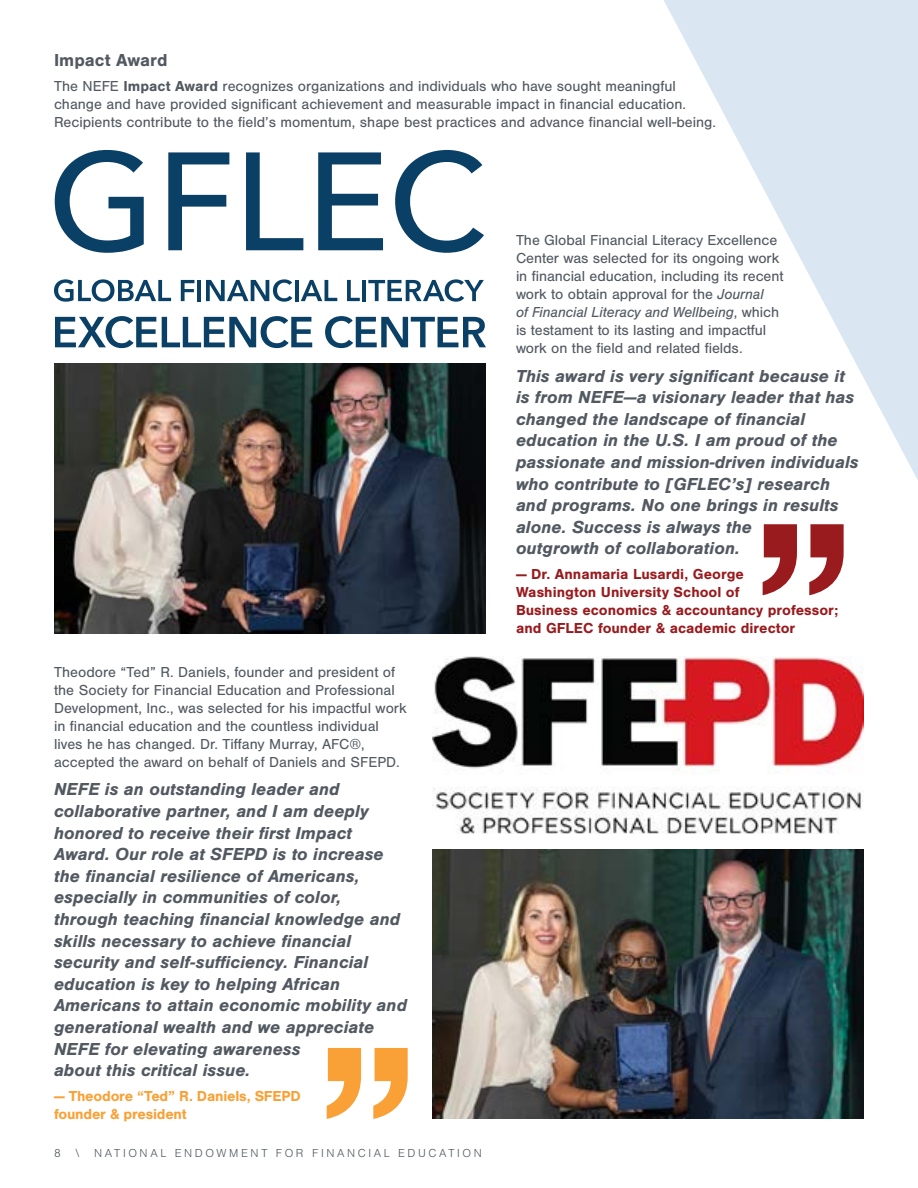
<style>
.page{position:relative;width:918px;height:1188px;background:#fff}
.page>*{position:absolute;margin:0;border:0;box-sizing:border-box;transform-origin:0 0}
.t1{font:italic 700 18px/21.6px "Nimbus San";color:#525961}
.t2{font:700 18px "Nimbus San";color:#525961}
.t3{font:15px/18px "Nimbus San";color:#525961}
.t4{font:700 15px/18px "Nimbus San";color:#991b1e}
.t5{font:700 15px/18px "Nimbus San";letter-spacing:-.015em;color:#f9a136}
.t6{font:300 12px "Nimbus San";letter-spacing:.22em;color:#525961}
.s1{font-weight:700}
.s2{font-style:italic}
</style>
<div class="page">
<svg style="left:664px;top:0;width:254px;height:480px"></svg>
<svg style="left:763px;top:524px;width:81px;height:71px"></svg>
<svg style="left:327px;top:1048px;width:81px;height:71px"></svg>
<img style="left:54px;top:363px;width:432px;height:270px">
<img style="left:432px;top:849px;width:432px;height:270px">
<img style="left:432px;top:656px;width:432px;height:178px">
<svg style="left:55px;top:150px;width:89px;height:103px"></svg>
<svg style="left:168px;top:152px;width:61px;height:98px"></svg>
<svg style="left:246px;top:152px;width:57px;height:98px"></svg>
<svg style="left:318px;top:152px;width:65px;height:98px"></svg>
<svg style="left:395px;top:150px;width:89px;height:103px"></svg>
<svg style="left:54px;top:279px;width:117px;height:23px"></svg>
<svg style="left:181px;top:280px;width:13px;height:21px"></svg>
<hr style="left:198px;top:280px;width:3px;height:21px;background:#0a4066">
<svg style="left:206px;top:279px;width:86px;height:23px"></svg>
<hr style="left:295px;top:280px;width:4px;height:21px;background:#0a4066">
<svg style="left:301px;top:280px;width:36px;height:21px"></svg>
<svg style="left:347px;top:280px;width:13px;height:21px"></svg>
<hr style="left:362px;top:280px;width:4px;height:21px;background:#0a4066">
<svg style="left:368px;top:279px;width:116px;height:23px"></svg>
<svg style="left:55px;top:316px;width:257px;height:32px"></svg>
<svg style="left:325px;top:316px;width:161px;height:32px"></svg>
<p class="t2" style="left:54px;top:50px;width:115px">Impact Award</p>
<p class="t3" style="left:54px;top:77px;width:664px">The NEFE <span class="s1">Impact Award</span> recognizes organizations and individuals who have sought meaningful change and have provided significant achievement and measurable impact in financial education.<br>Recipients contribute to the field’s momentum, shape best practices and advance financial well-being.</p>
<p class="t3" style="left:54px;top:663px;width:354px">Theodore “Ted” R. Daniels, founder and president of the Society for Financial Education and Professional Development, Inc., was selected for his impactful work in financial education and the countless individual lives he has changed. Dr. Tiffany Murray, AFC®, accepted the award on behalf of Daniels and SFEPD.</p>
<p class="t1" style="left:54px;top:779px;width:355px">NEFE is an outstanding leader and collaborative partner, and I am deeply honored to receive their first Impact Award. Our role at SFEPD is to increase the financial resilience of Americans, especially in communities of color, through teaching financial knowledge and skills necessary to achieve financial security and self-sufficiency. Financial education is key to helping African Americans to attain economic mobility and generational wealth and we appreciate NEFE for elevating awareness<br>about this critical issue.</p>
<p class="t5" style="left:54px;top:1087px;width:248px">— Theodore “Ted” R. Daniels, SFEPD founder &amp; president</p>
<p class="t6" style="left:54px;top:1147px;width:429px">8 \ NATIONAL ENDOWMENT FOR FINANCIAL EDUCATION</p>
<p class="t3" style="left:516px;top:231px;width:269px">The Global Financial Literacy Excellence Center was selected for its ongoing work in financial education, including its recent work to obtain approval for the <span class="s2">Journal<br>of Financial Literacy and Wellbeing</span>, which is testament to its lasting and impactful work on the field and related fields.</p>
<p class="t1" style="left:516px;top:365px;width:344px">This award is very significant because it is from NEFE—a visionary leader that has changed the landscape of financial education in the U.S. I am proud of the passionate and mission-driven individuals who contribute to [GFLEC’s] research and programs. No one brings in results alone. Success is always the<br>outgrowth of collaboration.</p>
<p class="t4" style="left:516px;top:565px;width:324px">— Dr. Annamaria Lusardi, George<br>Washington University School of<br>Business economics &amp; accountancy professor; and GFLEC founder &amp; academic director</p>
</div>
